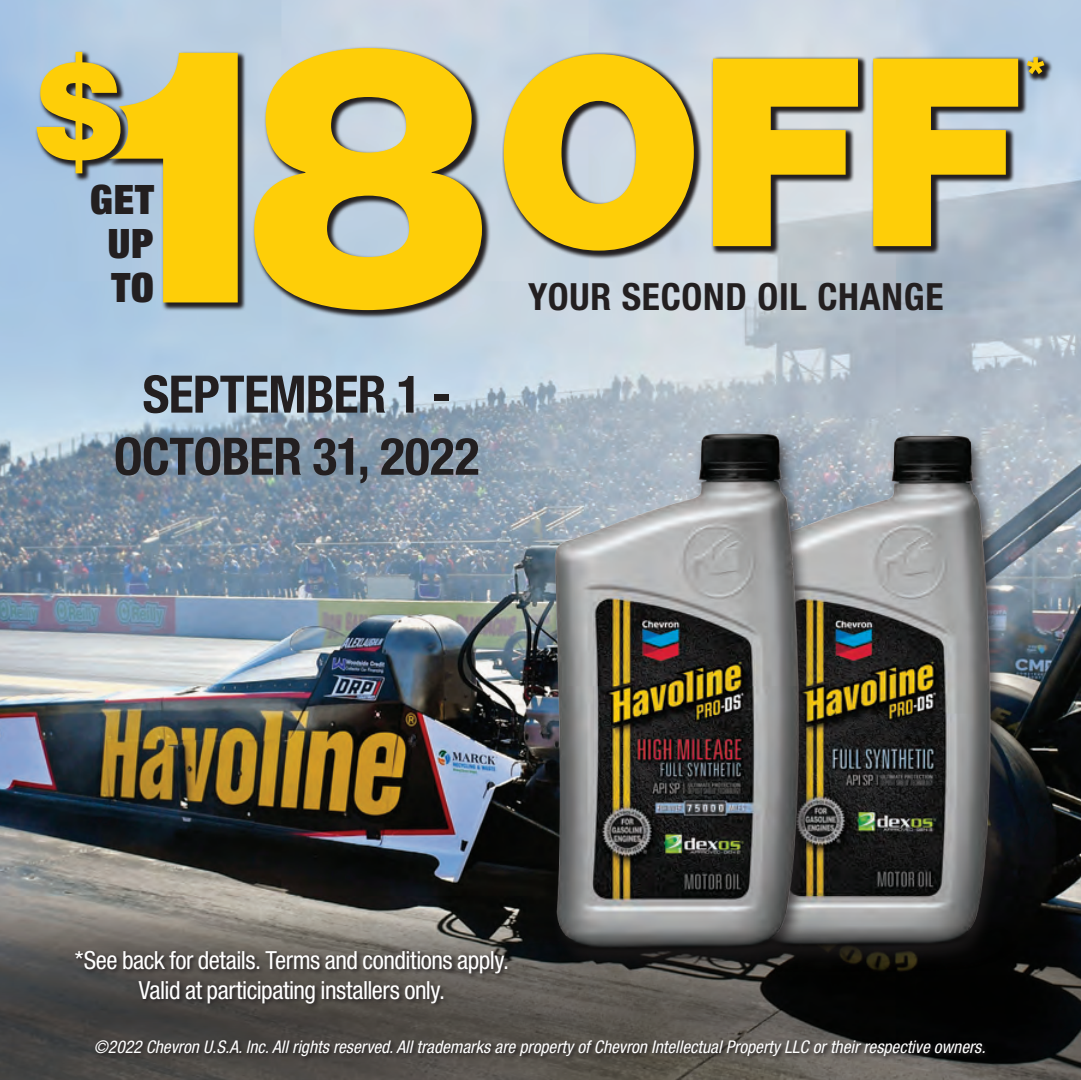
<style>
.page{position:relative;width:1081px;height:1080px;background:#fff}
.page>*{position:absolute;margin:0;border:0;box-sizing:border-box;transform-origin:0 0}
.t1{font:900 368px "Helvetica Neue LT Std";color:#fece08}
.t2{font:700 condensed 51.75px/62px "Helvetica Neue LT Std";letter-spacing:-.015em;color:#231f20;text-align:center}
.t3{font:900 condensed 40.75px/43.8px "Helvetica Neue LT Std";letter-spacing:.025em;color:#231f20;text-align:center}
.t4{font:700 condensed 37.5px "Helvetica Neue LT Std";letter-spacing:.02em;color:#231f20}
.t5{font:condensed 25px/30px "Helvetica Neue LT Std";letter-spacing:-.02em;color:#fff;text-align:center}
.t6{font:italic condensed 17.5px "Helvetica Neue LT Std";color:#fff}
</style>
<div class="page">
<img style="left:0;top:0;width:1081px;height:1080px">
<img style="left:861px;top:406px;width:176px;height:570px">
<img style="left:517px;top:382px;width:344px;height:655px">
<svg style="left:1027px;top:52px;width:26px;height:208px;background:#b6c6d7"></svg>
<svg style="left:502px;top:52px;width:525px;height:208px;background:#afbac5"></svg>
<svg style="left:504px;top:54px;width:514px;height:197px;background:#dcc350"></svg>
<svg style="left:1025px;top:55px;width:28px;height:28px"></svg>
<svg style="left:1027px;top:57px;width:17px;height:17px"></svg>
<svg style="left:35px;top:46px;width:456px;height:273px;background:#b5cbdf"></svg>
<div style="left:36px;top:51px;width:209px;height:259px;background:#231f20;opacity:.75"></div>
<svg style="left:37px;top:52px;width:201px;height:250px;background:#d1c469"></svg>
<div style="left:254px;top:48px;width:236px;height:269px;background:#231f20;opacity:.75"></div>
<svg style="left:94px;top:1039px;width:896px;height:23px;background:#45413e"></svg>
<svg style="left:74px;top:948px;width:439px;height:61px;background:#504c48"></svg>
<h3 class="t3" style="left:90px;top:177px;width:65px">GET<br>UP<br>TO</h3>
<h1 class="t1" style="left:245px;top:-44px;width:247px">8</h1>
<h2 class="t2" style="left:114px;top:363px;width:367px">SEPTEMBER 1 -<br>OCTOBER 31, 2022</h2>
<h3 class="t4" style="left:528px;top:274px;width:417px">YOUR SECOND OIL CHANGE</h3>
<h3 class="t5" style="left:75px;top:945px;width:436px">*See back for details. Terms and conditions apply.<br>Valid at participating installers only.</h3>
<p class="t6" style="left:94px;top:1037px;width:893px">©2022 Chevron U.S.A. Inc. All rights reserved. All trademarks are property of Chevron Intellectual Property LLC or their respective owners.</p>
</div>
